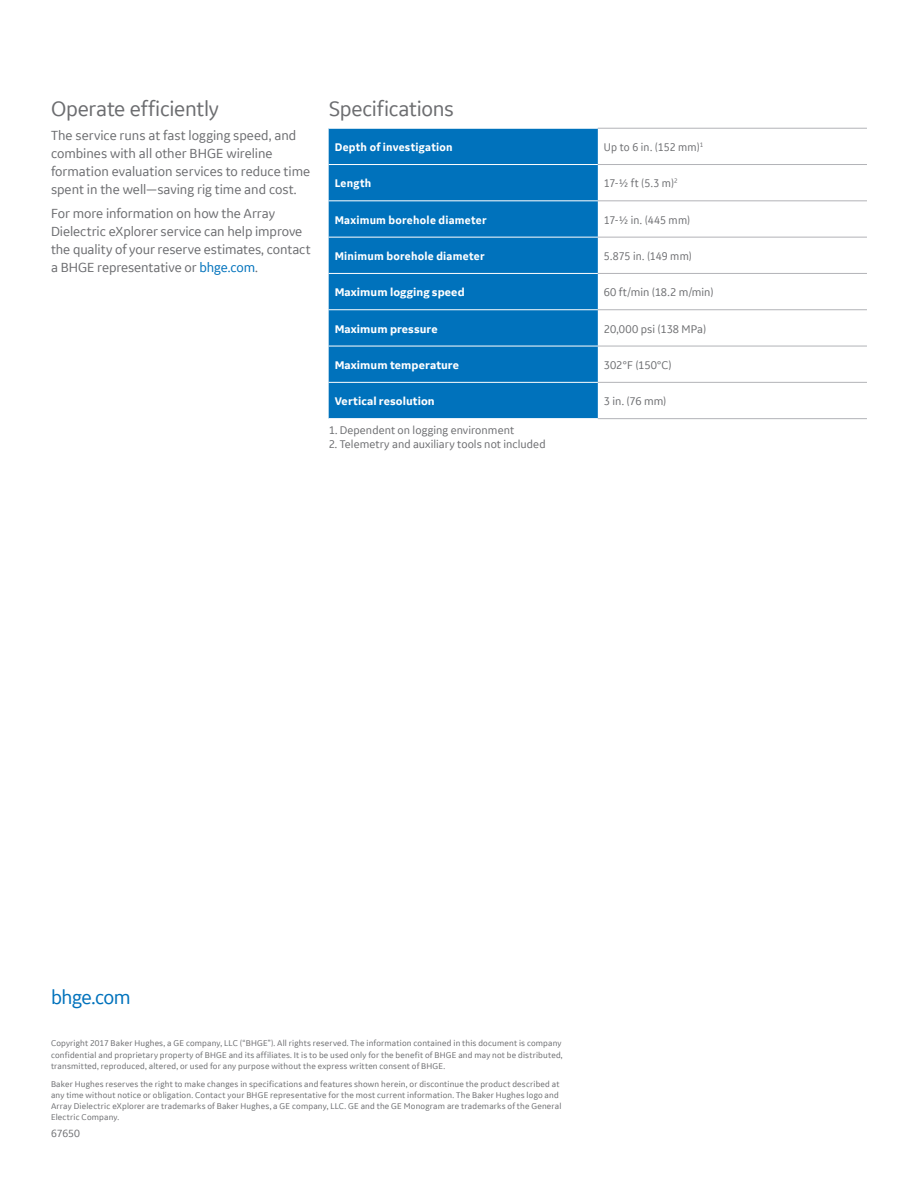
<style>
.page{position:relative;width:918px;height:1188px;background:#fff}
.page>*{position:absolute;margin:0;border:0;box-sizing:border-box;transform-origin:0 0}
._15pt_16-body_subhea{font:22.5px "GE Inspira Sans";letter-spacing:-.015em;color:#6c6d70}
._18pt_22_cover_URL{font:21px "GE Inspira Sans";letter-spacing:-.025em;color:#0072bc}
._9_5pt_12-body_text{font:14.25px/18px "GE Inspira Sans";letter-spacing:-.005em;color:#6c6d70}
._8pt_9_5-caption{font:12px "GE Inspira Sans";letter-spacing:.005em;color:#6c6d70}
.t1{font:700 12px "GE Inspira Sans";letter-spacing:.015em;color:#fff;scale:.95 1}
.t2{font:700 12px "GE Inspira Sans";letter-spacing:.015em;color:#fff}
._8pt_9_5-caption-2{font:12px "GE Inspira Sans";letter-spacing:.005em;color:#6c6d70;scale:.95 1}
._7_5pt_11-collateral{font:11.25px "GE Inspira Sans";letter-spacing:-.005em;color:#6c6d70}
._6pt_7_5-legal_footn{font:9px/11.2px "GE Inspira Sans";letter-spacing:.02em;color:#6c6d70;text-align:justify}
.s1{color:#0072bc}
</style>
<div class="page">
<div style="left:329px;top:129px;width:269px;height:289px;background:#0072bc"></div>
<hr style="left:598px;top:164px;width:269px;height:1px;background:#b2b3b7">
<hr style="left:598px;top:200px;width:269px;height:1px;background:#b2b3b7">
<hr style="left:598px;top:237px;width:269px;height:1px;background:#b2b3b7">
<hr style="left:598px;top:273px;width:269px;height:1px;background:#b2b3b7">
<hr style="left:598px;top:309px;width:269px;height:1px;background:#b2b3b7">
<hr style="left:598px;top:346px;width:269px;height:1px;background:#b2b3b7">
<hr style="left:598px;top:382px;width:269px;height:1px;background:#b2b3b7">
<hr style="left:598px;top:418px;width:269px;height:1px;background:#b2b3b7">
<hr style="left:329px;top:164px;width:269px;height:1px;background:#fff">
<hr style="left:329px;top:200px;width:269px;height:1px;background:#fff">
<hr style="left:329px;top:237px;width:269px;height:1px;background:#fff">
<hr style="left:329px;top:273px;width:269px;height:1px;background:#fff">
<hr style="left:329px;top:309px;width:269px;height:1px;background:#fff">
<hr style="left:329px;top:346px;width:269px;height:1px;background:#fff">
<hr style="left:329px;top:382px;width:269px;height:1px;background:#fff">
<hr style="left:598px;top:128px;width:269px;height:1px;background:#b2b3b7">
<p class="_15pt_16-body_subhea" style="left:51px;top:95px;width:169px">Operate efficiently</p>
<p class="_9_5pt_12-body_text" style="left:51px;top:126px;width:261px">The service runs at fast logging speed, and combines with all other BHGE wireline formation evaluation services to reduce time spent in the well—saving rig time and cost.</p>
<p class="_9_5pt_12-body_text" style="left:51px;top:204px;width:261px">For more information on how the Array Dielectric eXplorer service can help improve the quality of your reserve estimates, contact a BHGE representative or <span class="s1">bhge.com</span>.</p>
<p class="_15pt_16-body_subhea" style="left:329px;top:95px;width:127px">Specifications</p>
<p class="t1" style="left:335px;top:140px;width:126px">Depth of investigation</p>
<p class="_8pt_9_5-caption-2" style="left:604px;top:140px;width:106px">Up to 6 in. (152 mm)<sup>1</sup></p>
<p class="t1" style="left:335px;top:176px;width:40px">Length</p>
<p class="_8pt_9_5-caption-2" style="left:604px;top:176px;width:79px">17-½ ft (5.3 m)<sup>2</sup></p>
<p class="t1" style="left:335px;top:212px;width:161px">Maximum borehole diameter</p>
<p class="_8pt_9_5-caption-2" style="left:604px;top:212px;width:93px">17-½ in. (445 mm)</p>
<p class="t1" style="left:335px;top:249px;width:159px">Minimum borehole diameter</p>
<p class="_8pt_9_5-caption-2" style="left:604px;top:249px;width:94px">5.875 in. (149 mm)</p>
<p class="t2" style="left:335px;top:285px;width:132px">Maximum logging speed</p>
<p class="_8pt_9_5-caption" style="left:604px;top:285px;width:111px">60 ft/min (18.2 m/min)</p>
<p class="t2" style="left:335px;top:321px;width:104px">Maximum pressure</p>
<p class="_8pt_9_5-caption" style="left:604px;top:321px;width:104px">20,000 psi (138 MPa)</p>
<p class="t2" style="left:335px;top:358px;width:126px">Maximum temperature</p>
<p class="_8pt_9_5-caption" style="left:604px;top:358px;width:69px">302°F (150°C)</p>
<p class="t2" style="left:335px;top:394px;width:102px">Vertical resolution</p>
<p class="_8pt_9_5-caption" style="left:604px;top:394px;width:64px">3 in. (76 mm)</p>
<p class="_8pt_9_5-caption" style="left:329px;top:423px;width:187px">1. Dependent on logging environment</p>
<p class="_8pt_9_5-caption" style="left:329px;top:437px;width:219px">2. Telemetry and auxiliary tools not included</p>
<p class="_18pt_22_cover_URL" style="left:51px;top:985px;width:81px">bhge.com</p>
<p class="_6pt_7_5-legal_footn" style="left:51px;top:1038px;width:513px">Copyright 2017 Baker Hughes, a GE company, LLC (“BHGE”). All rights reserved. The information contained in this document is company confidential and proprietary property of BHGE and its affiliates. It is to be used only for the benefit of BHGE and may not be distributed, transmitted, reproduced, altered, or used for any purpose without the express written consent of BHGE.</p>
<p class="_6pt_7_5-legal_footn" style="left:51px;top:1078px;width:512px;text-align:left">Baker Hughes reserves the right to make changes in specifications and features shown herein, or discontinue the product described at any time without notice or obligation. Contact your BHGE representative for the most current information. The Baker Hughes logo and Array Dielectric eXplorer are trademarks of Baker Hughes, a GE company, LLC. GE and the GE Monogram are trademarks of the General Electric Company.</p>
<p class="_7_5pt_11-collateral" style="left:51px;top:1127px;width:31px">67650</p>
</div>
